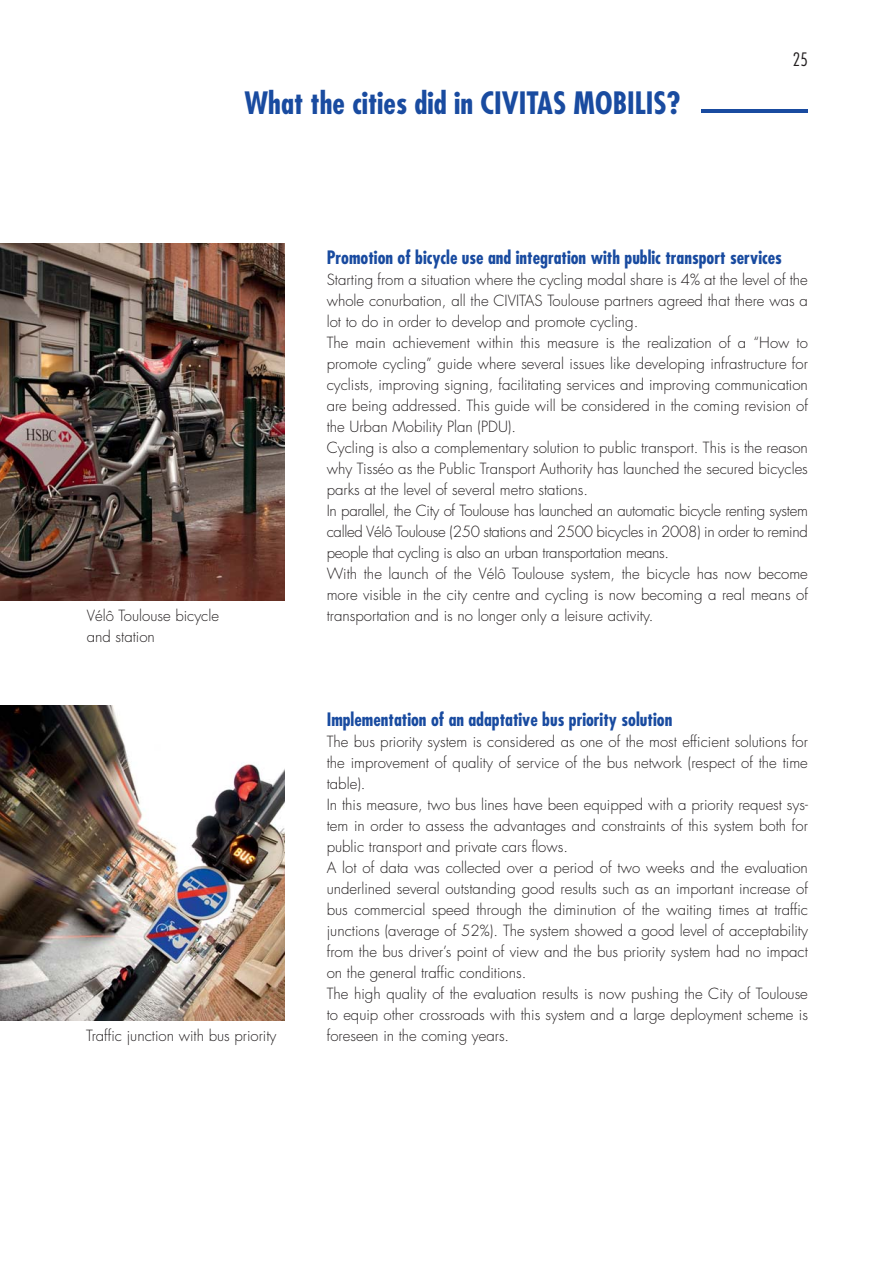
<style>
.page{position:relative;width:893px;height:1263px;background:#fff}
.page>*{position:absolute;margin:0;border:0;box-sizing:border-box;transform-origin:0 0}
.t1{font:700 condensed 30px "Futura";color:#194ba0}
.t2{font:700 condensed 18px "Futura";color:#194ba0}
.t3{font:300 condensed 18px "Futura";color:#231f20}
.t4{font:300 15px/21px "Futura";color:#231f20}
</style>
<div class="page">
<hr style="left:702px;top:109px;width:106px;height:3px;background:#194ba0">
<img style="left:0;top:243px;width:285px;height:357px">
<img style="left:0;top:705px;width:284px;height:315px">
<h1 class="t1" style="left:245px;top:90px;width:437px">What the cities did in CIVITAS MOBILIS?</h1>
<p class="t3" style="left:793px;top:52px;width:16px">25</p>
<p class="t2" style="left:327px;top:249px;width:457px">Promotion of bicycle use and integration with public transport services</p>
<p class="t4" style="left:327px;top:270px;width:483px">Starting from a situation where the cycling modal share is 4% at the level of the whole conurbation, all the CIVITAS Toulouse partners agreed that there was a lot to do in order to develop and promote cycling.<br>The main achievement within this measure is the realization of a “How to promote cycling” guide where several issues like developing infrastructure for cyclists, improving signing, facilitating services and improving communication are being addressed. This guide will be considered in the coming revision of the Urban Mobility Plan (PDU).<br>Cycling is also a complementary solution to public transport. This is the reason why Tisséo as the Public Transport Authority has launched the secured bicycles parks at the level of several metro stations.<br>In parallel, the City of Toulouse has launched an automatic bicycle renting system called Vélô Toulouse (250 stations and 2500 bicycles in 2008) in order to remind people that cycling is also an urban transportation means.<br>With the launch of the Vélô Toulouse system, the bicycle has now become more visible in the city centre and cycling is now becoming a real means of</p>
<p class="t4" style="left:87px;top:606px;width:134px">Vélô Toulouse bicycle</p>
<p class="t4" style="left:327px;top:606px;width:328px">transportation and is no longer only a leisure activity.</p>
<p class="t4" style="left:87px;top:627px;width:70px">and station</p>
<p class="t2" style="left:327px;top:711px;width:347px">Implementation of an adaptative bus priority solution</p>
<p class="t4" style="left:327px;top:732px;width:483px">The bus priority system is considered as one of the most efficient solutions for the improvement of quality of service of the bus network (respect of the time table).<br>In this measure, two bus lines have been equipped with a priority request sys&shy;tem in order to assess the advantages and constraints of this system both for public transport and private cars flows.<br>A lot of data was collected over a period of two weeks and the evaluation underlined several outstanding good results such as an important increase of bus commercial speed through the diminution of the waiting times at traffic junctions (average of 52%). The system showed a good level of acceptability from the bus driver’s point of view and the bus priority system had no impact on the general traffic conditions.<br>The high quality of the evaluation results is now pushing the City of Toulouse to equip other crossroads with this system and a large deployment scheme is</p>
<p class="t4" style="left:86px;top:1026px;width:192px">Traffic junction with bus priority</p>
<p class="t4" style="left:327px;top:1026px;width:184px">foreseen in the coming years.</p>
</div>
